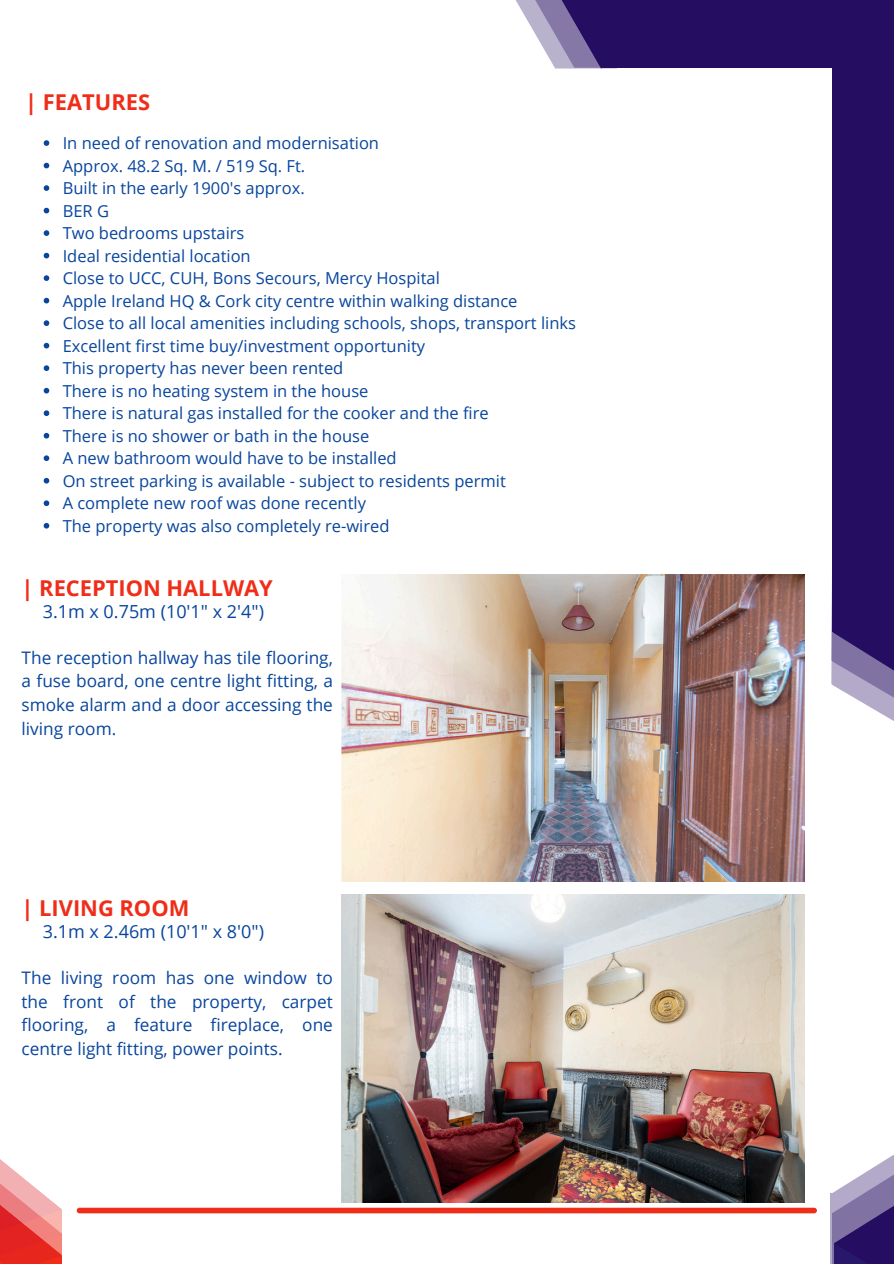
<style>
.page{position:relative;width:894px;height:1264px;background:#fff}
.page>*{position:absolute;margin:0;border:0;box-sizing:border-box;transform-origin:0 0}
.t1{font:700 21.9px "Open Sans";color:#ef2d19}
.t2{font:18px "Open Sans";color:#08459d}
.t3{font:17.25px/23.7px "Open Sans";color:#08459d;text-align:justify}
.t4{font:16.5px "Open Sans";color:#08459d}
</style>
<div class="page">
<svg style="left:515px;top:0;width:13px;height:21px"></svg>
<svg style="left:528px;top:0;width:27px;height:68px;fill:#b9b2cd"></svg>
<div style="left:602px;top:0;width:291px;height:68px;background:#250e62"></div>
<svg style="left:831px;top:585px;width:62px;height:136px"></svg>
<div style="left:832px;top:0;width:61px;height:631px;background:#250e62"></div>
<svg style="left:832px;top:631px;width:61px;height:60px;background:#6c5d95"></svg>
<svg style="left:555px;top:0;width:62px;height:69px"></svg>
<svg style="left:830px;top:1155px;width:63px;height:108px"></svg>
<div style="left:79px;top:1207px;width:735px;height:6px;background:#ef2d19"></div>
<svg style="left:0;top:1159px;width:62px;height:104px"></svg>
<svg style="left:44px;top:140px;width:5px;height:6px"></svg>
<svg style="left:44px;top:163px;width:5px;height:5px"></svg>
<svg style="left:44px;top:185px;width:5px;height:6px"></svg>
<svg style="left:44px;top:208px;width:5px;height:5px"></svg>
<svg style="left:44px;top:230px;width:5px;height:6px"></svg>
<svg style="left:44px;top:253px;width:5px;height:5px"></svg>
<svg style="left:44px;top:275px;width:5px;height:6px"></svg>
<svg style="left:44px;top:298px;width:5px;height:5px"></svg>
<svg style="left:44px;top:320px;width:5px;height:6px"></svg>
<svg style="left:44px;top:343px;width:5px;height:5px"></svg>
<svg style="left:44px;top:365px;width:5px;height:6px"></svg>
<svg style="left:44px;top:388px;width:5px;height:5px"></svg>
<svg style="left:44px;top:410px;width:5px;height:6px"></svg>
<svg style="left:44px;top:433px;width:5px;height:5px"></svg>
<svg style="left:44px;top:455px;width:5px;height:6px"></svg>
<svg style="left:44px;top:478px;width:5px;height:5px"></svg>
<svg style="left:44px;top:500px;width:5px;height:6px"></svg>
<svg style="left:44px;top:523px;width:5px;height:5px"></svg>
<img style="left:341px;top:574px;width:463px;height:307px">
<img style="left:341px;top:894px;width:463px;height:307px">
<p class="t1" style="left:25px;top:86px;width:126px">| FEATURES</p>
<p class="t4" style="left:63px;top:132px;width:318px">In need of renovation and modernisation</p>
<h1 class="t4" style="left:63px;top:154px;width:244px">Approx. 48.2 Sq. M. / 519 Sq. Ft.</h1>
<p class="t4" style="left:63px;top:177px;width:243px">Built in the early 1900's approx.</p>
<p class="t4" style="left:63px;top:199px;width:48px">BER G</p>
<p class="t4" style="left:63px;top:222px;width:183px">Two bedrooms upstairs</p>
<p class="t4" style="left:63px;top:244px;width:189px">Ideal residential location</p>
<p class="t4" style="left:63px;top:267px;width:378px">Close to UCC, CUH, Bons Secours, Mercy Hospital</p>
<p class="t4" style="left:63px;top:289px;width:456px">Apple Ireland HQ &amp; Cork city centre within walking distance</p>
<p class="t4" style="left:63px;top:312px;width:514px">Close to all local amenities including schools, shops, transport links</p>
<p class="t4" style="left:63px;top:334px;width:364px">Excellent first time buy/investment opportunity</p>
<p class="t4" style="left:63px;top:357px;width:282px">This property has never been rented</p>
<p class="t4" style="left:63px;top:379px;width:307px">There is no heating system in the house</p>
<p class="t4" style="left:63px;top:402px;width:427px">There is natural gas installed for the cooker and the fire</p>
<p class="t4" style="left:63px;top:424px;width:308px">There is no shower or bath in the house</p>
<p class="t4" style="left:63px;top:447px;width:335px">A new bathroom would have to be installed</p>
<p class="t4" style="left:63px;top:469px;width:444px">On street parking is available - subject to residents permit</p>
<p class="t4" style="left:63px;top:492px;width:305px">A complete new roof was done recently</p>
<p class="t4" style="left:63px;top:514px;width:328px">The property was also completely re-wired</p>
<p class="t1" style="left:22px;top:572px;width:253px">| RECEPTION HALLWAY</p>
<h1 class="t2" style="left:43px;top:598px;width:223px">3.1m x 0.75m (10'1" x 2'4")</h1>
<p class="t3" style="left:22px;top:645px;width:313px">The reception hallway has tile flooring, a fuse board, one centre light fitting, a smoke alarm and a door accessing the living room.</p>
<p class="t1" style="left:22px;top:892px;width:169px">| LIVING ROOM</p>
<h1 class="t2" style="left:43px;top:918px;width:223px">3.1m x 2.46m (10'1" x 8'0")</h1>
<p class="t3" style="left:22px;top:965px;width:313px">The living room has one window to the front of the property, carpet flooring, a feature fireplace, one centre light fitting, power points.</p>
</div>
